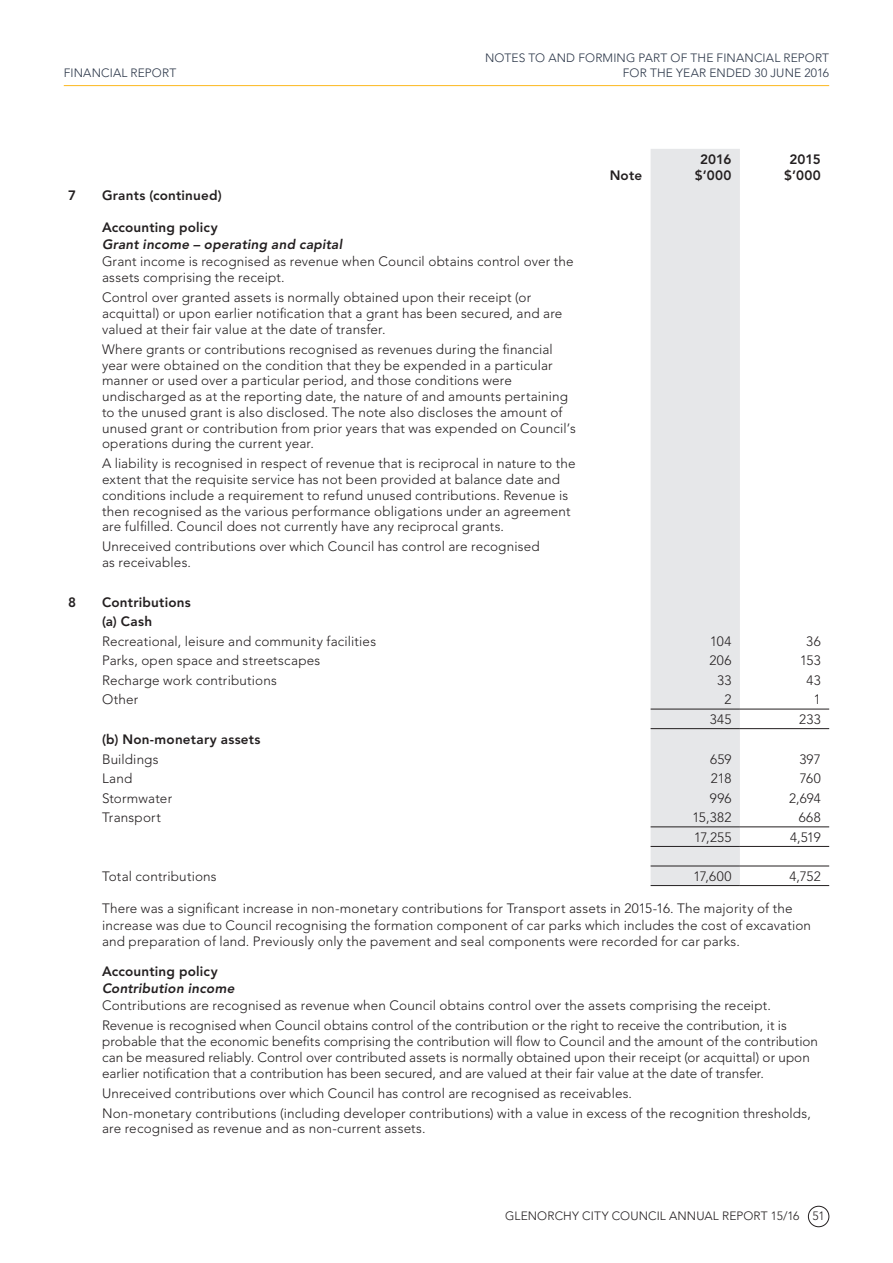
<style>
.page{position:relative;width:893px;height:1263px;background:#fff}
.page>*{position:absolute;margin:0;border:0;box-sizing:border-box;transform-origin:0 0}
.t1{font:300 13.5px/15.8px "Avenir LT Std";letter-spacing:.01em;color:#231f20}
.t2{font:800 13.5px/16.5px "Avenir LT Std";letter-spacing:.015em;color:#231f20;text-align:center}
.t3{font:italic 800 13.5px "Avenir LT Std";letter-spacing:.015em;color:#231f20}
.t4{font:300 12px/15px "Avenir LT Std";letter-spacing:.015em;color:#2b3648;text-align:right}
.t5{font:300 12px "Avenir LT Std";letter-spacing:.01em;color:#231f20}
</style>
<div class="page">
<hr style="left:64px;top:85px;width:765px;height:1px;background:#fcb81f">
<div style="left:808px;top:1206px;width:21px;height:21px;border:1px solid #231f20;border-radius:50%"></div>
<div style="left:651px;top:149px;width:89px;height:736px;background:#e6e7e9"></div>
<hr style="left:651px;top:709px;width:89px;height:1px;background:#231f20">
<hr style="left:740px;top:709px;width:89px;height:1px;background:#231f20">
<hr style="left:651px;top:728px;width:89px;height:1px;background:#231f20">
<hr style="left:740px;top:728px;width:89px;height:1px;background:#231f20">
<hr style="left:651px;top:826px;width:89px;height:1px;background:#231f20">
<hr style="left:740px;top:826px;width:89px;height:1px;background:#231f20">
<hr style="left:651px;top:846px;width:89px;height:1px;background:#231f20">
<hr style="left:740px;top:846px;width:89px;height:1px;background:#231f20">
<hr style="left:651px;top:866px;width:89px;height:1px;background:#231f20">
<hr style="left:740px;top:866px;width:89px;height:1px;background:#231f20">
<hr style="left:651px;top:885px;width:89px;height:1px;background:#231f20">
<hr style="left:740px;top:885px;width:89px;height:1px;background:#231f20">
<p class="t4" style="left:64px;top:65px;width:114px">FINANCIAL REPORT</p>
<p class="t4" style="left:485px;top:50px;width:346px">NOTES TO AND FORMING PART OF THE FINANCIAL REPORT<br>FOR THE YEAR ENDED 30 JUNE 2016</p>
<p class="t2" style="left:610px;top:167px;width:34px">Note</p>
<p class="t2" style="left:695px;top:151px;width:38px">2016 $’000</p>
<p class="t2" style="left:784px;top:151px;width:38px">2015 $’000</p>
<p class="t2" style="left:68px;top:187px;width:9px">7</p>
<p class="t2" style="left:102px;top:187px;width:121px">Grants (continued)</p>
<p class="t2" style="left:102px;top:219px;width:117px">Accounting policy</p>
<p class="t3" style="left:102px;top:236px;width:242px">Grant income – operating and capital</p>
<p class="t1" style="left:102px;top:254px;width:473px">Grant income is recognised as revenue when Council obtains control over the assets comprising the receipt.</p>
<p class="t1" style="left:102px;top:290px;width:462px">Control over granted assets is normally obtained upon their receipt (or acquittal) or upon earlier notification that a grant has been secured, and are valued at their fair value at the date of transfer.</p>
<p class="t1" style="left:102px;top:341px;width:475px">Where grants or contributions recognised as revenues during the financial year were obtained on the condition that they be expended in a particular manner or used over a particular period, and those conditions were undischarged as at the reporting date, the nature of and amounts pertaining to the unused grant is also disclosed. The note also discloses the amount of unused grant or contribution from prior years that was expended on Council’s operations during the current year.</p>
<p class="t1" style="left:102px;top:456px;width:475px">A liability is recognised in respect of revenue that is reciprocal in nature to the extent that the requisite service has not been provided at balance date and conditions include a requirement to refund unused contributions. Revenue is then recognised as the various performance obligations under an agreement are fulfilled. Council does not currently have any reciprocal grants.</p>
<p class="t1" style="left:102px;top:539px;width:439px">Unreceived contributions over which Council has control are recognised as receivables.</p>
<p class="t2" style="left:68px;top:594px;width:9px">8</p>
<p class="t2" style="left:102px;top:592px;width:90px;line-height:19.5px;text-align:left">Contributions (a) Cash</p>
<p class="t1" style="left:102px;top:633px;width:276px">Recreational, leisure and community facilities</p>
<p class="t1" style="left:710px;top:633px;width:23px">104</p>
<p class="t1" style="left:806px;top:633px;width:16px">36</p>
<p class="t1" style="left:102px;top:653px;width:220px">Parks, open space and streetscapes</p>
<p class="t1" style="left:710px;top:653px;width:23px">206</p>
<p class="t1" style="left:800px;top:653px;width:22px">153</p>
<p class="t1" style="left:102px;top:672px;width:176px">Recharge work contributions</p>
<p class="t1" style="left:717px;top:672px;width:16px">33</p>
<p class="t1" style="left:806px;top:672px;width:16px">43</p>
<p class="t1" style="left:102px;top:692px;width:38px">Other</p>
<p class="t1" style="left:724px;top:692px;width:9px">2</p>
<p class="t1" style="left:814px;top:692px;width:9px">1</p>
<p class="t1" style="left:710px;top:711px;width:23px">345</p>
<p class="t1" style="left:799px;top:711px;width:23px">233</p>
<p class="t2" style="left:102px;top:731px;width:160px">(b) Non-monetary assets</p>
<p class="t1" style="left:102px;top:751px;width:58px">Buildings</p>
<p class="t1" style="left:710px;top:751px;width:23px">659</p>
<p class="t1" style="left:799px;top:751px;width:23px">397</p>
<p class="t1" style="left:102px;top:771px;width:32px">Land</p>
<p class="t1" style="left:711px;top:771px;width:22px">218</p>
<p class="t1" style="left:800px;top:771px;width:22px">760</p>
<p class="t1" style="left:102px;top:790px;width:72px">Stormwater</p>
<p class="t1" style="left:710px;top:790px;width:23px">996</p>
<p class="t1" style="left:789px;top:790px;width:33px">2,694</p>
<p class="t1" style="left:102px;top:810px;width:60px">Transport</p>
<p class="t1" style="left:692px;top:810px;width:40px">15,382</p>
<p class="t1" style="left:799px;top:810px;width:23px">668</p>
<p class="t1" style="left:694px;top:829px;width:39px">17,255</p>
<p class="t1" style="left:790px;top:829px;width:32px">4,519</p>
<p class="t1" style="left:102px;top:868px;width:116px">Total contributions</p>
<p class="t1" style="left:693px;top:868px;width:39px">17,600</p>
<p class="t1" style="left:789px;top:868px;width:33px">4,752</p>
<p class="t1" style="left:102px;top:900px;width:710px;line-height:16.5px">There was a significant increase in non-monetary contributions for Transport assets in 2015-16. The majority of the increase was due to Council recognising the formation component of car parks which includes the cost of excavation and preparation of land. Previously only the pavement and seal components were recorded for car parks.</p>
<p class="t2" style="left:102px;top:963px;width:117px">Accounting policy</p>
<p class="t3" style="left:102px;top:980px;width:134px">Contribution income</p>
<p class="t1" style="left:102px;top:996px;width:686px;line-height:20px">Contributions are recognised as revenue when Council obtains control over the assets comprising the receipt.<br>Revenue is recognised when Council obtains control of the contribution or the right to receive the contribution, it is</p>
<p class="t1" style="left:102px;top:1034px;width:717px">probable that the economic benefits comprising the contribution will flow to Council and the amount of the contribution can be measured reliably. Control over contributed assets is normally obtained upon their receipt (or acquittal) or upon earlier notification that a contribution has been secured, and are valued at their fair value at the date of transfer.</p>
<p class="t1" style="left:102px;top:1083px;width:710px;line-height:20px">Unreceived contributions over which Council has control are recognised as receivables.<br>Non-monetary contributions (including developer contributions) with a value in excess of the recognition thresholds,</p>
<p class="t1" style="left:102px;top:1121px;width:325px">are recognised as revenue and as non-current assets.</p>
<p class="t5" style="left:505px;top:1209px;width:321px">GLENORCHY CITY COUNCIL ANNUAL REPORT 15/16 51</p>
</div>
